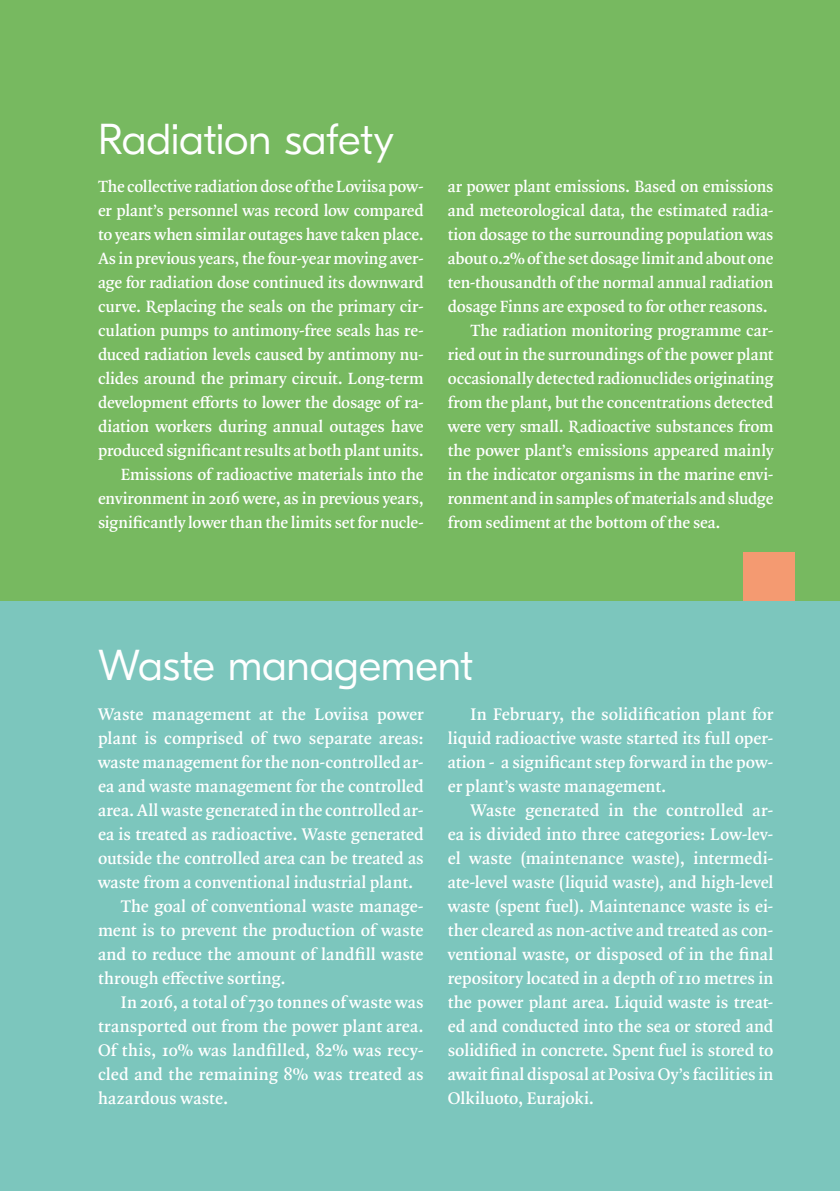
<style>
.page{position:relative;width:840px;height:1191px;background:#fff}
.page>*{position:absolute;margin:0;border:0;box-sizing:border-box;transform-origin:0 0}
.t1{font:300 43.2px "GT Eesti Pro Display";letter-spacing:-.01em;color:#fff}
.t2{font:600 18px/24px "Quadraat Pro";color:#fff;text-align:justify}
.t3{font:600 17.4px/24px "Quadraat Pro";letter-spacing:-.01em;color:#fff;text-align:right}
</style>
<div class="page">
<div style="left:0;top:0;width:839px;height:1191px;background:#77b960"></div>
<div style="left:0;top:601px;width:839px;height:590px;background:#7cc6bd"></div>
<div style="left:743px;top:552px;width:51px;height:48px;background:#f49a71"></div>
<h1 class="t1" style="left:98px;top:115px;width:297px">Radiation safety</h1>
<p class="t3" style="left:98px;top:174px;width:327px">The collective radiation dose of the Loviisa pow&shy;er plant’s personnel was record low compared to years when similar outages have taken place.<br>As in previous years, the four-year moving aver&shy;age for radiation dose continued its downward curve. Replacing the seals on the primary cir&shy;culation pumps to antimony-free seals has re&shy;duced radiation levels caused by antimony nu&shy;clides around the primary circuit. Long-term development efforts to lower the dosage of ra&shy;diation workers during annual outages have produced significant results at both plant units.<br>Emissions of radioactive materials into the environment in 2016 were, as in previous years, significantly lower than the limits set for nucle-</p>
<p class="t3" style="left:447px;top:174px;width:327px">ar power plant emissions. Based on emissions</p>
<p class="t3" style="left:447px;top:198px;width:327px">and meteorological data, the estimated radia-</p>
<p class="t3" style="left:447px;top:222px;width:327px">tion dosage to the surrounding population was</p>
<p class="t3" style="left:447px;top:246px;width:327px">about 0.2% of the set dosage limit and about one</p>
<p class="t3" style="left:447px;top:270px;width:327px">ten-thousandth of the normal annual radiation</p>
<p class="t3" style="left:447px;top:294px;width:321px">dosage Finns are exposed to for other reasons.</p>
<p class="t3" style="left:470px;top:318px;width:304px">The radiation monitoring programme car-</p>
<p class="t3" style="left:447px;top:342px;width:327px">ried out in the surroundings of the power plant</p>
<p class="t3" style="left:447px;top:366px;width:327px">occasionally detected radionuclides originating</p>
<p class="t3" style="left:447px;top:390px;width:327px">from the plant, but the concentrations detected</p>
<p class="t3" style="left:447px;top:414px;width:327px">were very small. Radioactive substances from</p>
<p class="t3" style="left:447px;top:438px;width:327px">the power plant’s emissions appeared mainly</p>
<p class="t3" style="left:447px;top:462px;width:327px">in the indicator organisms in the marine envi-</p>
<p class="t3" style="left:447px;top:486px;width:327px">ronment and in samples of materials and sludge</p>
<p class="t3" style="left:447px;top:510px;width:274px">from sediment at the bottom of the sea.</p>
<h1 class="t1" style="left:98px;top:641px;width:376px">Waste management</h1>
<p class="t2" style="left:98px;top:702px;width:327px">Waste management at the Loviisa power</p>
<p class="t2" style="left:98px;top:726px;width:327px">plant is comprised of two separate areas:</p>
<p class="t2" style="left:98px;top:750px;width:327px">waste management for the non-controlled ar-</p>
<p class="t2" style="left:98px;top:774px;width:327px">ea and waste management for the controlled</p>
<p class="t2" style="left:98px;top:798px;width:327px">area. All waste generated in the controlled ar-</p>
<p class="t2" style="left:98px;top:822px;width:327px">ea is treated as radioactive. Waste generated</p>
<p class="t2" style="left:98px;top:846px;width:327px">outside the controlled area can be treated as</p>
<p class="t2" style="left:98px;top:870px;width:316px">waste from a conventional industrial plant.</p>
<p class="t2" style="left:121px;top:894px;width:304px">The goal of conventional waste manage-</p>
<p class="t2" style="left:98px;top:918px;width:327px">ment is to prevent the production of waste</p>
<p class="t2" style="left:98px;top:942px;width:327px">and to reduce the amount of landfill waste</p>
<p class="t2" style="left:98px;top:966px;width:189px">through effective sorting.</p>
<p class="t2" style="left:121px;top:990px;width:304px">In 2016, a total of 730 tonnes of waste was</p>
<p class="t2" style="left:98px;top:1014px;width:327px">transported out from the power plant area.</p>
<p class="t2" style="left:98px;top:1038px;width:327px">Of this, 10% was landfilled, 82% was recy-</p>
<p class="t2" style="left:98px;top:1062px;width:327px">cled and the remaining 8% was treated as</p>
<p class="t2" style="left:98px;top:1086px;width:132px">hazardous waste.</p>
<p class="t2" style="left:447px;top:702px;width:327px;text-indent:23px">In February, the solidification plant for liquid radioactive waste started its full oper&shy;ation - a significant step forward in the pow&shy;er plant’s waste management.</p>
<p class="t2" style="left:447px;top:798px;width:327px;text-indent:23px">Waste generated in the controlled ar&shy;ea is divided into three categories: Low-lev&shy;el waste (maintenance waste), intermedi&shy;ate-level waste (liquid waste), and high-level waste (spent fuel). Maintenance waste is ei&shy;ther cleared as non-active and treated as con&shy;ventional waste, or disposed of in the final repository located in a depth of 110 metres in the power plant area. Liquid waste is treat&shy;ed and conducted into the sea or stored and solidified in concrete. Spent fuel is stored to await final disposal at Posiva Oy’s facilities in Olkiluoto, Eurajoki.</p>
</div>
